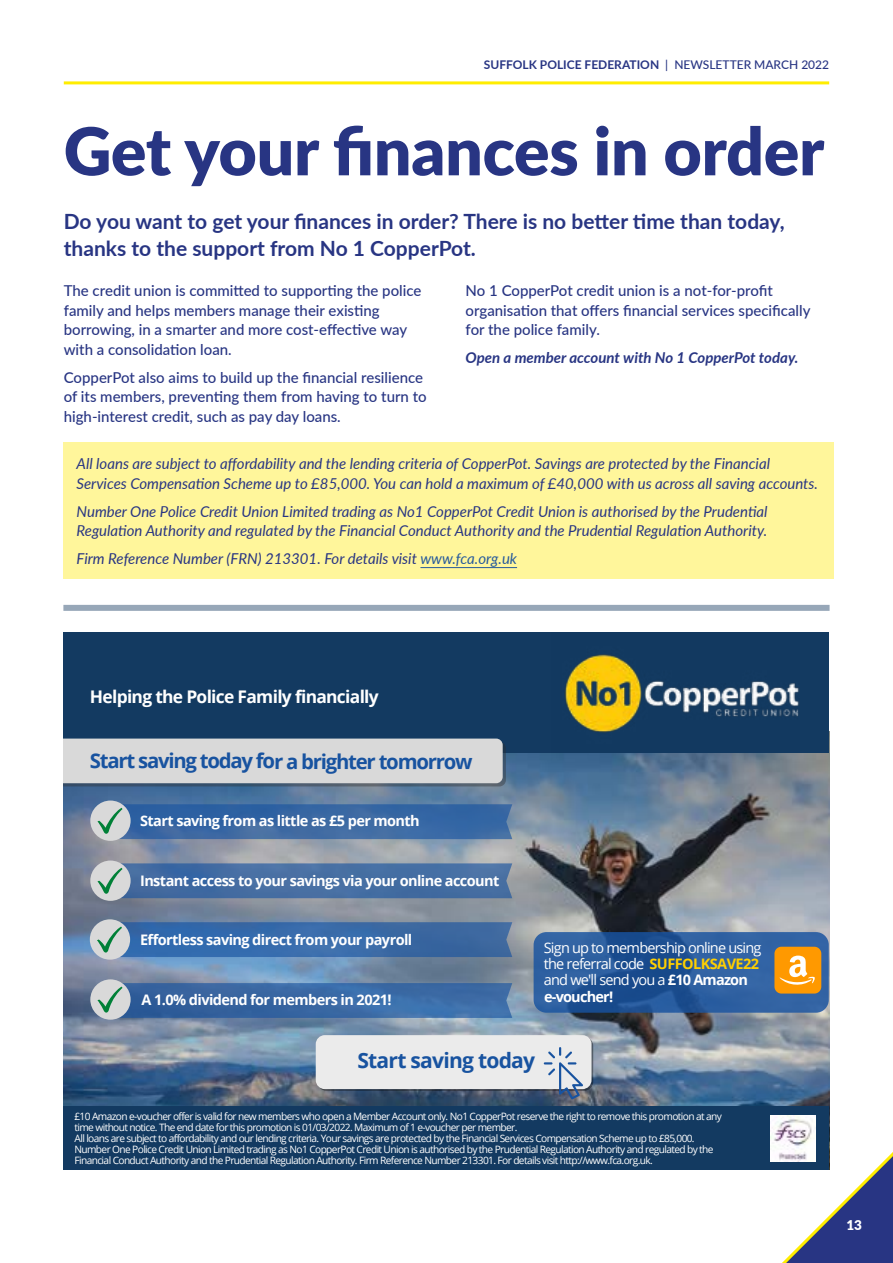
<style>
.page{position:relative;width:893px;height:1263px;background:#fff}
.page>*{position:absolute;margin:0;border:0;box-sizing:border-box;transform-origin:0 0}
.t1{font:900 66px "Lato";letter-spacing:-.005em;color:#283583}
.t2{font:700 21px/27px "Lato";color:#283583}
.t3{font:700 21px "Open Sans";letter-spacing:-.035em;color:#1853a0}
.t4{font:700 20.4px "Open Sans";letter-spacing:-.065em;color:#1853a0}
.t5{font:700 17.4px "Open Sans";letter-spacing:-.04em;color:#fff}
.t6{font:italic 15px/19.5px "Lato";color:#283583}
.t7{font:500 15px/19.5px "Lato";color:#283583}
.t8{font:italic 700 15px "Lato";color:#283583}
.t9{font:700 14.55px "Open Sans";letter-spacing:-.04em;color:#fff}
.t10{font:14.55px/16.4px "Open Sans";letter-spacing:-.055em;color:#fff}
.t11{font:900 13.5px "Lato";color:#fff}
.t12{font:700 12px "Lato";color:#283583}
.t13{font:10.2px/10.9px "Open Sans";letter-spacing:-.06em;color:#fff}
.s1{font-weight:500}
.s2{color:#275b9b}
.s3{font-weight:700;color:#ffcf00}
.s4{font-weight:700}
</style>
<div class="page">
<svg style="left:767px;top:1137px;width:126px;height:126px"></svg>
<hr style="left:64px;top:81px;width:765px;height:3px;background:#ffed00">
<div style="left:63px;top:605px;width:767px;height:6px;background:#97a7b8"></div>
<div style="left:63px;top:442px;width:770px;height:137px;background:#fff69b"></div>
<img style="left:63px;top:752px;width:766px;height:353px">
<div style="left:63px;top:632px;width:766px;height:120px;background:#133a61"></div>
<svg style="left:63px;top:738px;width:443px;height:48px;background:#ccced0"></svg>
<img style="left:551px;top:654px;width:248px;height:108px">
<div style="left:63px;top:1105px;width:766px;height:64px;background:#133a61"></div>
<img style="left:771px;top:1116px;width:45px;height:46px">
<svg style="left:534px;top:932px;width:295px;height:81px;background:#295a9b"></svg>
<div style="left:90px;top:860px;width:41px;height:41px;background:#d9d9d9;border-radius:50%"></div>
<svg style="left:97px;top:863px;width:415px;height:35px;background:#4f75a5"></svg>
<div style="left:90px;top:800px;width:41px;height:41px;background:#d9d9d9;border-radius:50%"></div>
<svg style="left:97px;top:804px;width:415px;height:35px;background:#426fa5"></svg>
<div style="left:90px;top:919px;width:40px;height:41px;background:#d9d9d9;border-radius:50%"></div>
<svg style="left:97px;top:922px;width:415px;height:35px;background:#4271a9"></svg>
<div style="left:90px;top:979px;width:41px;height:41px;background:#d9d9d9;border-radius:50%"></div>
<svg style="left:97px;top:983px;width:415px;height:35px;background:#436fa5"></svg>
<svg style="left:774px;top:947px;width:47px;height:46px;background:#faa629"></svg>
<svg style="left:317px;top:1037px;width:276px;height:54px"></svg>
<div style="left:316px;top:1035px;width:275px;height:54px;background:#ebebeb;border-radius:9px"></div>
<svg style="left:544px;top:1047px;width:39px;height:52px"></svg>
<hr style="left:420px;top:567px;width:97px;height:1px;background:#275b9b">
<p class="t12" style="left:484px;top:56px;width:347px">SUFFOLK POLICE FEDERATION <span class="s1">| NEWSLETTER MARCH 2022</span></p>
<h1 class="t1" style="left:64px;top:102px;width:762px">Get your finances in order</h1>
<h2 class="t2" style="left:64px;top:207px;width:722px">Do you want to get your finances in order? There is no better time than today, thanks to the support from No 1 CopperPot.</h2>
<h3 class="t7" style="left:64px;top:280px;width:359px">The credit union is committed to supporting the police family and helps members manage their existing borrowing, in a smarter and more cost-effective way with a consolidation loan.</h3>
<h3 class="t7" style="left:64px;top:367px;width:364px">CopperPot also aims to build up the financial resilience of its members, preventing them from having to turn to high-interest credit, such as pay day loans.</h3>
<h3 class="t7" style="left:466px;top:280px;width:346px">No 1 CopperPot credit union is a not-for-profit organisation that offers financial services specifically for the police family.</h3>
<h3 class="t8" style="left:466px;top:347px;width:334px">Open a member account with No 1 CopperPot today.</h3>
<h3 class="t6" style="left:77px;top:453px;width:743px">All loans are subject to affordability and the lending criteria of CopperPot. Savings are protected by the Financial<br>Services Compensation Scheme up to £85,000. You can hold a maximum of £40,000 with us across all saving accounts.</h3>
<h3 class="t6" style="left:77px;top:501px;width:693px">Number One Police Credit Union Limited trading as No1 CopperPot Credit Union is authorised by the Prudential<br>Regulation Authority and regulated by the Financial Conduct Authority and the Prudential Regulation Authority.</h3>
<h3 class="t6" style="left:77px;top:548px;width:442px">Firm Reference Number (FRN) 213301. For details visit <span class="s2">www.fca.org.uk</span></h3>
<h3 class="t5" style="left:90px;top:684px;width:290px">Helping the Police Family financially</h3>
<h3 class="t4" style="left:90px;top:747px;width:384px">Start saving today for a brighter tomorrow</h3>
<h3 class="t9" style="left:140px;top:810px;width:281px">Start saving from as little as £5 per month</h3>
<h3 class="t9" style="left:140px;top:871px;width:361px">Instant access to your savings via your online account</h3>
<h3 class="t9" style="left:140px;top:929px;width:274px">Effortless saving direct from your payroll</h3>
<h3 class="t9" style="left:142px;top:989px;width:252px">A 1.0% dividend for members in 2021!</h3>
<h3 class="t10" style="left:544px;top:939px;width:219px">Sign up to membership online using the referral code <span class="s3">SUFFOLKSAVE22 </span>and we'll send you a <span class="s4">£10 Amazon e-voucher!</span></h3>
<h2 class="t3" style="left:357px;top:1045px;width:179px">Start saving today</h2>
<p class="t13" style="left:74px;top:1110px;width:649px">£10 Amazon e-voucher offer is valid for new members who open a Member Account only. No1 CopperPot reserve the right to remove this promotion at any time without notice. The end date for this promotion is 01/03/2022. Maximum of 1 e-voucher per member.<br>All loans are subject to affordability and our lending criteria. Your savings are protected by the Financial Services Compensation Scheme up to £85,000.<br>Number One Police Credit Union Limited trading as No1 CopperPot Credit Union is authorised by the Prudential Regulation Authority and regulated by the Financial Conduct Authority and the Prudential Regulation Authority. Firm Reference Number 213301. For details visit http://www.fca.org.uk.</p>
<h3 class="t11" style="left:846px;top:1215px;width:17px">13</h3>
</div>
